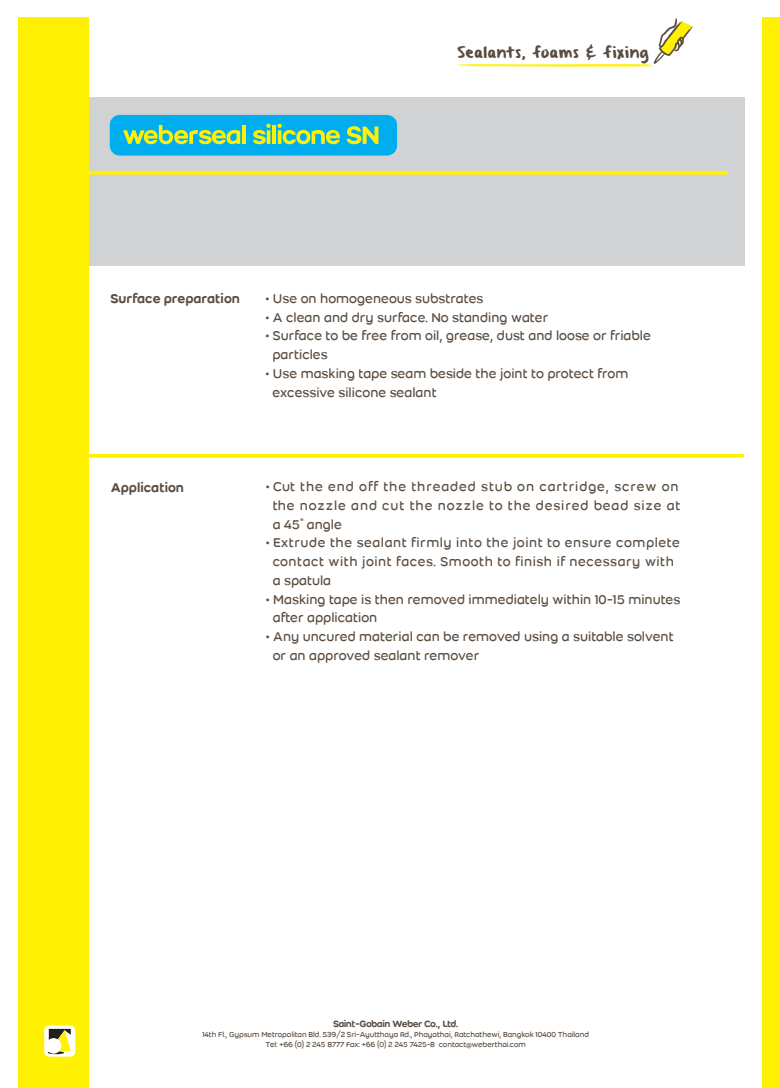
<style>
.page{position:relative;width:780px;height:1088px;background:#fff}
.page>*{position:absolute;margin:0;border:0;box-sizing:border-box;transform-origin:0 0}
.t1{font:25.5px "Weber Brush Thai";letter-spacing:.02em;color:#594b3f}
.t2{font:17.5px "Weber Thai";color:#5b4d41}
.t3{font:17.5px "Weber Thai";letter-spacing:.03em;color:#5b4d41}
.t4{font:17.5px "Weber Thai";letter-spacing:.05em;color:#5b4d41}
.t5{font:500 17.5px "Weber Thai";color:#5b4d41}
.t6{font:12.5px "Weber Name Thai";color:#5b4d41}
.t7{font:10px/10px "Weber Thai";letter-spacing:-.01em;color:#5b4d41;text-align:center}
</style>
<div class="page">
<div style="left:762px;top:18px;width:18px;height:1070px;background:#fff101"></div>
<div style="left:18px;top:18px;width:71px;height:1070px;background:#fff101"></div>
<svg style="left:44px;top:1025px;width:31px;height:31px"></svg>
<svg style="left:49px;top:1029px;width:22px;height:22px"></svg>
<hr style="left:48px;top:1051px;width:16px;height:3px;background:#231f20;border-radius:50%">
<div style="left:46px;top:1038px;width:15px;height:15px;background:#fff;border-radius:50%"></div>
<svg style="left:458px;top:18px;width:235px;height:49px"></svg>
<div style="left:89px;top:97px;width:655px;height:169px;background:#d1d2d4"></div>
<svg style="left:89px;top:454px;width:654px;height:4px;background:#fff112"></svg>
<svg style="left:89px;top:171px;width:638px;height:4px;background:#faee13"></svg>
<div style="left:110px;top:115px;width:287px;height:41px;background:#00aeef;border-radius:10px"></div>
<svg style="left:123px;top:125px;width:117px;height:19px"></svg>
<hr style="left:242px;top:125px;width:4px;height:19px;background:#fff101">
<svg style="left:253px;top:124px;width:17px;height:20px"></svg>
<hr style="left:272px;top:125px;width:4px;height:19px;background:#fff101">
<svg style="left:277px;top:124px;width:63px;height:20px"></svg>
<svg style="left:346px;top:126px;width:32px;height:18px"></svg>
<h1 class="t1" style="left:457px;top:38px;width:193px">Sealants, foams &amp; fixing</h1>
<p class="t5" style="left:110px;top:289px;width:131px">Surface preparation</p>
<p class="t2" style="left:265px;top:289px;width:219px">• Use on homogeneous substrates</p>
<p class="t2" style="left:265px;top:308px;width:284px">• A clean and dry surface. No standing water</p>
<p class="t2" style="left:265px;top:327px;width:387px">• Surface to be free from oil, grease, dust and loose or friable</p>
<p class="t2" style="left:272px;top:345px;width:57px">particles</p>
<p class="t2" style="left:265px;top:364px;width:364px">• Use masking tape seam beside the joint to protect from</p>
<p class="t2" style="left:272px;top:383px;width:166px">excessive silicone sealant</p>
<p class="t5" style="left:111px;top:478px;width:75px">Application</p>
<p class="t4" style="left:266px;top:477px;width:414px">• Cut the end off the threaded stub on cartridge, screw on</p>
<p class="t4" style="left:273px;top:496px;width:409px">the nozzle and cut the nozzle to the desired bead size at</p>
<p class="t2" style="left:273px;top:515px;width:71px">a 45 ํangle</p>
<p class="t3" style="left:266px;top:534px;width:415px">• Extrude the sealant firmly into the joint to ensure complete</p>
<p class="t3" style="left:273px;top:552px;width:403px">contact with joint faces. Smooth to finish if necessary with</p>
<p class="t2" style="left:273px;top:571px;width:60px">a spatula</p>
<p class="t2" style="left:266px;top:590px;width:416px">• Masking tape is then removed immediately within 10-15 minutes</p>
<p class="t2" style="left:273px;top:609px;width:106px">after application</p>
<p class="t2" style="left:266px;top:627px;width:409px">• Any uncured material can be removed using a suitable solvent</p>
<p class="t2" style="left:273px;top:646px;width:208px">or an approved sealant remover</p>
<p class="t6" style="left:333px;top:1017px;width:126px">Saint-Gobain Weber Co., Ltd.</p>
<p class="t7" style="left:202px;top:1029px;width:388px">14th Fl., Gypsum Metropolitan Bld. 539/2 Sri-Ayutthaya Rd., Phayathai, Ratchathewi, Bangkok 10400 Thailand<br>Tel: +66 (0) 2 245 8777 Fax: +66 (0) 2 245 7425-8 contact@weberthai.com</p>
</div>
